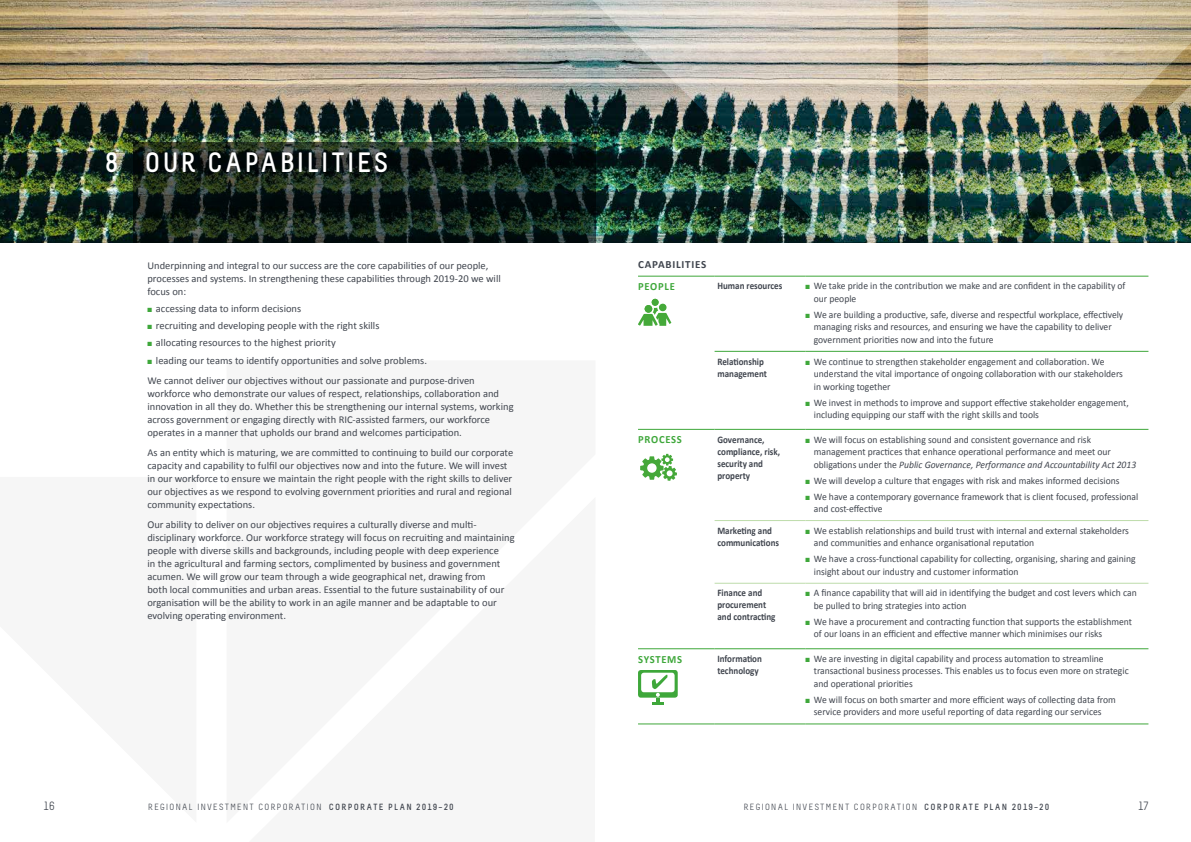
<style>
.page{position:relative;width:1191px;height:842px;background:#fff}
.page>*{position:absolute;margin:0;border:0;box-sizing:border-box;transform-origin:0 0}
.t1{font:700 28px "Melbourne";letter-spacing:.09em;color:#fff}
.t2{font:12px "Melbourne";color:#40454e}
.Table_side_head{font:700 11px "Calibri";letter-spacing:.07em;color:#3ea73a;scale:.96 1}
.Table_column_head{font:700 11px "Calibri";letter-spacing:.07em;color:#40454e}
.t3{font:10.5px/13px "Calibri";color:#40454e}
.t4{font:10px/12.5px "Calibri";color:#40454e;scale:.96 1}
.Table_side_heading{font:700 10px/12px "Calibri";color:#40454e;scale:.9 1}
.t5{font:9px "Melbourne";letter-spacing:.15em;color:#40454e}
.s1{color:#3ea73a}
.s2{font-style:italic}
.s3{font-weight:700}
</style>
<div class="page">
<img style="left:0;top:0;width:928px;height:242px">
<img style="left:928px;top:0;width:263px;height:242px">
<img style="left:584px;top:0;width:313px;height:242px">
<img style="left:1032px;top:76px;width:159px;height:166px">
<svg style="left:133px;top:142px;width:462px;height:100px;background:#16241c"></svg>
<hr style="left:714px;top:520px;width:91px;height:1px;background:#bddcaa">
<hr style="left:714px;top:583px;width:91px;height:1px;background:#bddcaa">
<hr style="left:805px;top:520px;width:343px;height:1px;background:#bddcaa">
<hr style="left:805px;top:583px;width:343px;height:1px;background:#bddcaa">
<hr style="left:638px;top:276px;width:76px;height:1px;background:#3ea73a">
<hr style="left:714px;top:276px;width:91px;height:1px;background:#3ea73a">
<hr style="left:805px;top:276px;width:343px;height:1px;background:#3ea73a">
<hr style="left:638px;top:429px;width:76px;height:1px;background:#3ea73a">
<hr style="left:714px;top:429px;width:91px;height:1px;background:#3ea73a">
<hr style="left:805px;top:429px;width:343px;height:1px;background:#3ea73a">
<hr style="left:638px;top:648px;width:76px;height:1px;background:#3ea73a">
<hr style="left:714px;top:648px;width:91px;height:1px;background:#3ea73a">
<hr style="left:805px;top:648px;width:343px;height:1px;background:#3ea73a">
<hr style="left:714px;top:351px;width:91px;height:1px;background:#3ea73a">
<hr style="left:805px;top:351px;width:343px;height:1px;background:#3ea73a">
<hr style="left:638px;top:723px;width:76px;height:1px;background:#3ea73a">
<hr style="left:714px;top:723px;width:91px;height:1px;background:#3ea73a">
<hr style="left:805px;top:723px;width:343px;height:1px;background:#3ea73a">
<svg style="left:638px;top:299px;width:33px;height:27px"></svg>
<svg style="left:640px;top:454px;width:37px;height:27px"></svg>
<svg style="left:638px;top:670px;width:39px;height:35px"></svg>
<p class="t1" style="left:105px;top:146px;width:285px">8 OUR CAPABILITIES</p>
<p class="t3" style="left:147px;top:259px;width:355px">Underpinning and integral to our success are the core capabilities of our people, processes and systems. In strengthening these capabilities through 2019-20 we will focus on:</p>
<p class="t3" style="left:147px;top:302px;width:155px"><span class="s1">■</span> accessing data to inform decisions</p>
<p class="t3" style="left:147px;top:319px;width:233px"><span class="s1">■</span> recruiting and developing people with the right skills</p>
<p class="t3" style="left:147px;top:336px;width:190px"><span class="s1">■</span> allocating resources to the highest priority</p>
<p class="t3" style="left:147px;top:354px;width:281px"><span class="s1">■</span> leading our teams to identify opportunities and solve problems.</p>
<p class="t3" style="left:147px;top:374px;width:368px">We cannot deliver our objectives without our passionate and purpose-driven workforce who demonstrate our values of respect, relationships, collaboration and innovation in all they do. Whether this be strengthening our internal systems, working across government or engaging directly with RIC-assisted farmers, our workforce operates in a manner that upholds our brand and welcomes participation.</p>
<p class="t3" style="left:147px;top:446px;width:367px">As an entity which is maturing, we are committed to continuing to build our corporate capacity and capability to fulfil our objectives now and into the future. We will invest in our workforce to ensure we maintain the right people with the right skills to deliver our objectives as we respond to evolving government priorities and rural and regional community expectations.</p>
<p class="t3" style="left:147px;top:518px;width:369px">Our ability to deliver on our objectives requires a culturally diverse and multi&shy;disciplinary workforce. Our workforce strategy will focus on recruiting and maintaining people with diverse skills and backgrounds, including people with deep experience<br>in the agricultural and farming sectors, complimented by business and government acumen. We will grow our team through a wide geographical net, drawing from<br>both local communities and urban areas. Essential to the future sustainability of our organisation will be the ability to work in an agile manner and be adaptable to our evolving operating environment.</p>
<p class="Table_column_head" style="left:638px;top:257px;width:70px">CAPABILITIES</p>
<p class="Table_side_head" style="left:638px;top:279px;width:40px">PEOPLE</p>
<p class="Table_side_heading" style="left:717px;top:280px;width:74px">Human resources</p>
<p class="t4" style="left:814px;top:280px;width:326px;text-indent:-9px"><span class="s1">■</span> We take pride in the contribution we make and are confident in the capability of our people</p>
<p class="t4" style="left:814px;top:308px;width:324px;text-indent:-9px"><span class="s1">■</span> We are building a productive, safe, diverse and respectful workplace, effectively managing risks and resources, and ensuring we have the capability to deliver government priorities now and into the future</p>
<p class="Table_side_heading" style="left:717px;top:355px;width:56px">Relationship management</p>
<p class="t4" style="left:814px;top:355px;width:323px;text-indent:-9px"><span class="s1">■</span> We continue to strengthen stakeholder engagement and collaboration. We understand the vital importance of ongoing collaboration with our stakeholders in working together</p>
<p class="t4" style="left:814px;top:396px;width:329px;text-indent:-9px"><span class="s1">■</span> We invest in methods to improve and support effective stakeholder engagement, including equipping our staff with the right skills and tools</p>
<p class="Table_side_head" style="left:638px;top:433px;width:47px">PROCESS</p>
<p class="Table_side_heading" style="left:717px;top:433px;width:71px">Governance, compliance, risk, security and property</p>
<p class="t4" style="left:814px;top:433px;width:337px;text-indent:-9px"><span class="s1">■</span> We will focus on establishing sound and consistent governance and risk management practices that enhance operational performance and meet our obligations under the <span class="s2">Public Governance, Performance and Accountability Act 2013</span></p>
<p class="t4" style="left:805px;top:474px;width:329px"><span class="s1">■</span> We will develop a culture that engages with risk and makes informed decisions</p>
<p class="t4" style="left:814px;top:490px;width:340px;text-indent:-9px"><span class="s1">■</span> We have a contemporary governance framework that is client focused, professional and cost-effective</p>
<p class="Table_side_heading" style="left:717px;top:524px;width:70px">Marketing and communications</p>
<p class="t4" style="left:814px;top:524px;width:330px;text-indent:-9px"><span class="s1">■</span> We establish relationships and build trust with internal and external stakeholders and communities and enhance organisational reputation</p>
<p class="t4" style="left:814px;top:553px;width:337px;text-indent:-9px"><span class="s1">■</span> We have a cross-functional capability for collecting, organising, sharing and gaining insight about our industry and customer information</p>
<p class="Table_side_heading" style="left:717px;top:587px;width:66px">Finance and procurement and contracting</p>
<p class="t4" style="left:814px;top:587px;width:338px;text-indent:-9px"><span class="s1">■</span> A finance capability that will aid in identifying the budget and cost levers which can be pulled to bring strategies into action</p>
<p class="t4" style="left:814px;top:615px;width:333px;text-indent:-9px"><span class="s1">■</span> We have a procurement and contracting function that supports the establishment of our loans in an efficient and effective manner which minimises our risks</p>
<p class="Table_side_head" style="left:638px;top:652px;width:47px">SYSTEMS</p>
<p class="Table_side_heading" style="left:717px;top:653px;width:51px">Information technology</p>
<p class="t4" style="left:814px;top:652px;width:329px;text-indent:-9px"><span class="s1">■</span> We are investing in digital capability and process automation to streamline transactional business processes. This enables us to focus even more on strategic and operational priorities</p>
<p class="t4" style="left:805px;top:693px;width:325px;text-align:center"><span class="s1">■</span> We will focus on both smarter and more efficient ways of collecting data from service providers and more useful reporting of data regarding our services</p>
<p class="t2" style="left:44px;top:799px;width:12px">16</p>
<p class="t5" style="left:148px;top:802px;width:307px">REGIONAL INVESTMENT CORPORATION <span class="s3">CORPORATE PLAN 2019–20</span></p>
<p class="t5" style="left:743px;top:802px;width:307px">REGIONAL INVESTMENT CORPORATION <span class="s3">CORPORATE PLAN 2019–20</span></p>
<p class="t2" style="left:1138px;top:799px;width:11px">17</p>
</div>
